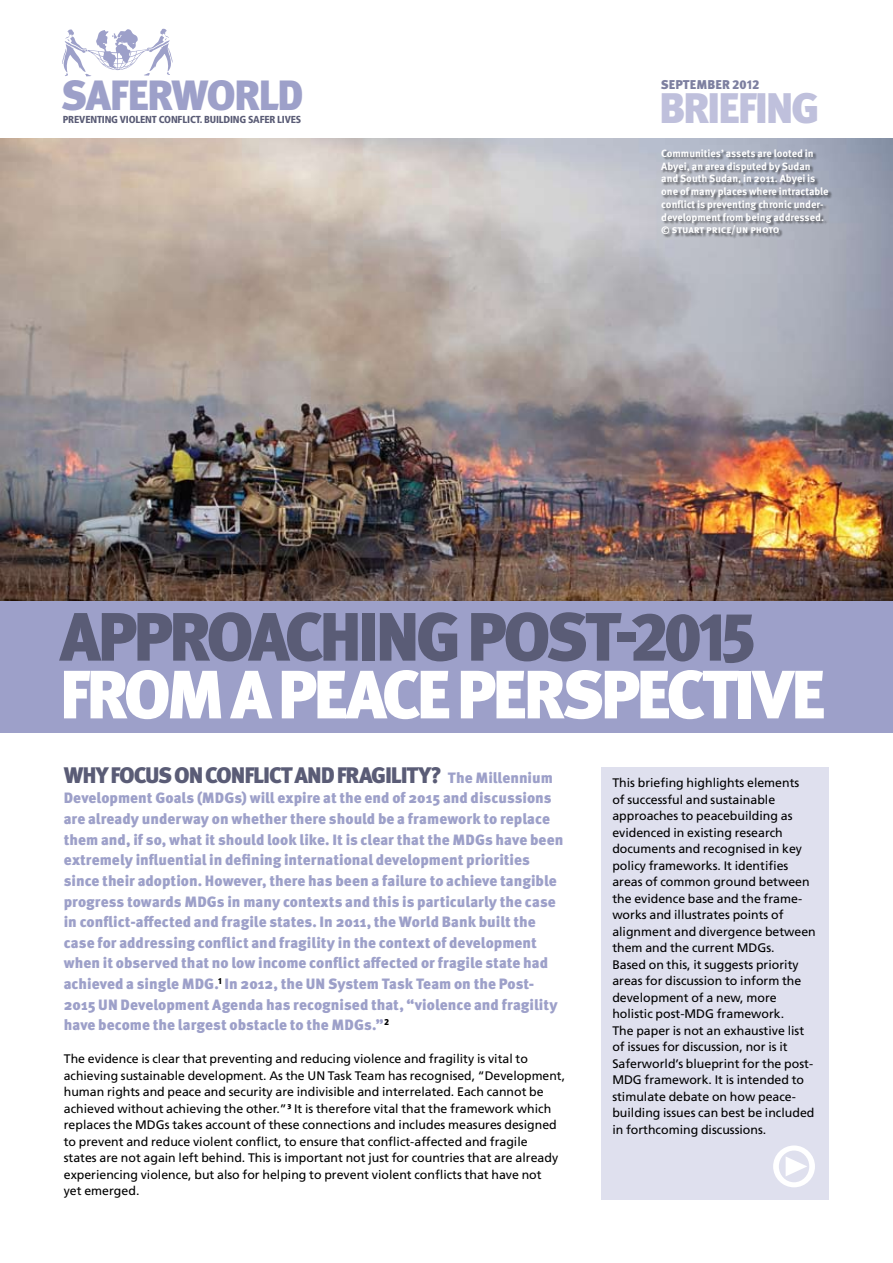
<style>
.page{position:relative;width:893px;height:1263px;background:#fff}
.page>*{position:absolute;margin:0;border:0;box-sizing:border-box;transform-origin:0 0}
.t1{font:900 68.25px "Meta Pro";letter-spacing:-.06em;color:#fff}
.t2{font:900 68.25px "Meta Pro";letter-spacing:-.065em;color:#5a5c76}
.t3{font:900 56.25px "Meta Pro";color:#fff}
.t4{font:900 42.75px "Meta Pro";color:#bfc0dc}
.t5{font:900 42.3px "Meta Pro";letter-spacing:-.04em;color:#9da0c9}
.t6{font:900 22.5px "Meta Pro";color:#5a5c76}
.t7{font:900 15px/20.5px "Meta Pro";color:#9da0c9}
.t8{font:900 12.75px "Meta Pro";color:#7d7fa0}
.t9{font:12.3px/16.5px "Frutiger LT Std";color:#000}
.t10{font:700 10.5px/12.8px "Meta Pro";color:#fff}
.t11{font:900 condensed 10.2px "Frutiger LT Std";letter-spacing:-.02em;color:#5a5c76}
.s1{font-size:22.5px;color:#5a5c76}
</style>
<div class="page">
<div style="left:602px;top:767px;width:227px;height:432px;background:#dfe0ee"></div>
<img style="left:0;top:138px;width:893px;height:463px">
<div style="left:0;top:601px;width:893px;height:131px;background:#9da0c9"></div>
<div style="left:661px;top:149px;width:171px;height:90px;background:#000;opacity:.5"></div>
<svg style="left:62px;top:29px;width:111px;height:47px"></svg>
<h3 class="t5" style="left:61px;top:69px;width:244px">SAFERWORLD</h3>
<p class="t11" style="left:63px;top:113px;width:240px">PREVENTING VIOLENT CONFLICT. BUILDING SAFER LIVES</p>
<p class="t8" style="left:661px;top:77px;width:9px">september</p>
<p class="t8" style="left:732px;top:77px;width:29px">2012</p>
<h3 class="t4" style="left:659px;top:81px;width:21px">briefing</h3>
<p class="t10" style="left:661px;top:147px;width:169px">Communities’ assets are looted in Abyei, an area disputed by Sudan and South Sudan, in 2011. Abyei is one of many places where intractable conflict is preventing chronic under&shy;development from being addressed. © stuart price/un photo</p>
<h1 class="t2" style="left:60px;top:594px;width:698px">APPROACHING POST-2015</h1>
<h1 class="t1" style="left:60px;top:652px;width:767px">FROM A PEACE PERSPECTIVE</h1>
<p class="t7" style="left:64px;top:768px;width:501px;text-indent:327px"><span class="s1">lity?</span> The Millennium Development Goals (MDGs) will expire at the end of 2015 and discussions are already underway on whether there should be a framework to replace them and, if so, what it should look like. It is clear that the MDGs have been extremely influential in defining international development priorities since their adoption. However, there has been a failure to achieve tangible progress towards MDGs in many contexts and this is particularly the case in conflict-affected and fragile states. In 2011, the World Bank built the case for addressing conflict and fragility in the context of development when it observed that no low income conflict affected or fragile state had achieved a single MDG.<sup>1</sup> In 2012, the UN System Task Team on the Post-2015 UN Development Agenda has recognised that, “violence and fragility have become the largest obstacle to the MDGs.”<sup>2</sup></p>
<p class="t9" style="left:64px;top:1050px;width:503px">The evidence is clear that preventing and reducing violence and fragility is vital to achieving sustainable development. As the UN Task Team has recognised, “Development, human rights and peace and security are indivisible and interrelated. Each cannot be achieved without achieving the other.”<sup>3</sup> It is therefore vital that the framework which replaces the MDGs takes account of these connections and includes measures designed to prevent and reduce violent conflict, to ensure that conflict-affected and fragile<br>states are not again left behind. This is important not just for countries that are already experiencing violence, but also for helping to prevent violent conflicts that have not<br>yet emerged.</p>
<h3 class="t6" style="left:64px;top:761px;width:155px">Why focuson conf</h3>
<h3 class="t6" style="left:253px;top:761px;width:95px">lictand fragi</h3>
<p class="t9" style="left:612px;top:775px;width:205px">This briefing highlights elements<br>of successful and sustainable approaches to peacebuilding as evidenced in existing research documents and recognised in key policy frameworks. It identifies areas of common ground between the evidence base and the frame&shy;works and illustrates points of alignment and divergence between them and the current MDGs.<br>Based on this, it suggests priority areas for discussion to inform the development of a new, more holistic post-MDG framework.<br>The paper is not an exhaustive list of issues for discussion, nor is it<br>Saferworld’s blueprint for the post-<br>MDG framework. It is intended to stimulate debate on how peace&shy;building issues can best be included in forthcoming discussions.</p>
<h2 class="t3" style="left:771px;top:1132px;width:48px">•</h2>
</div>
